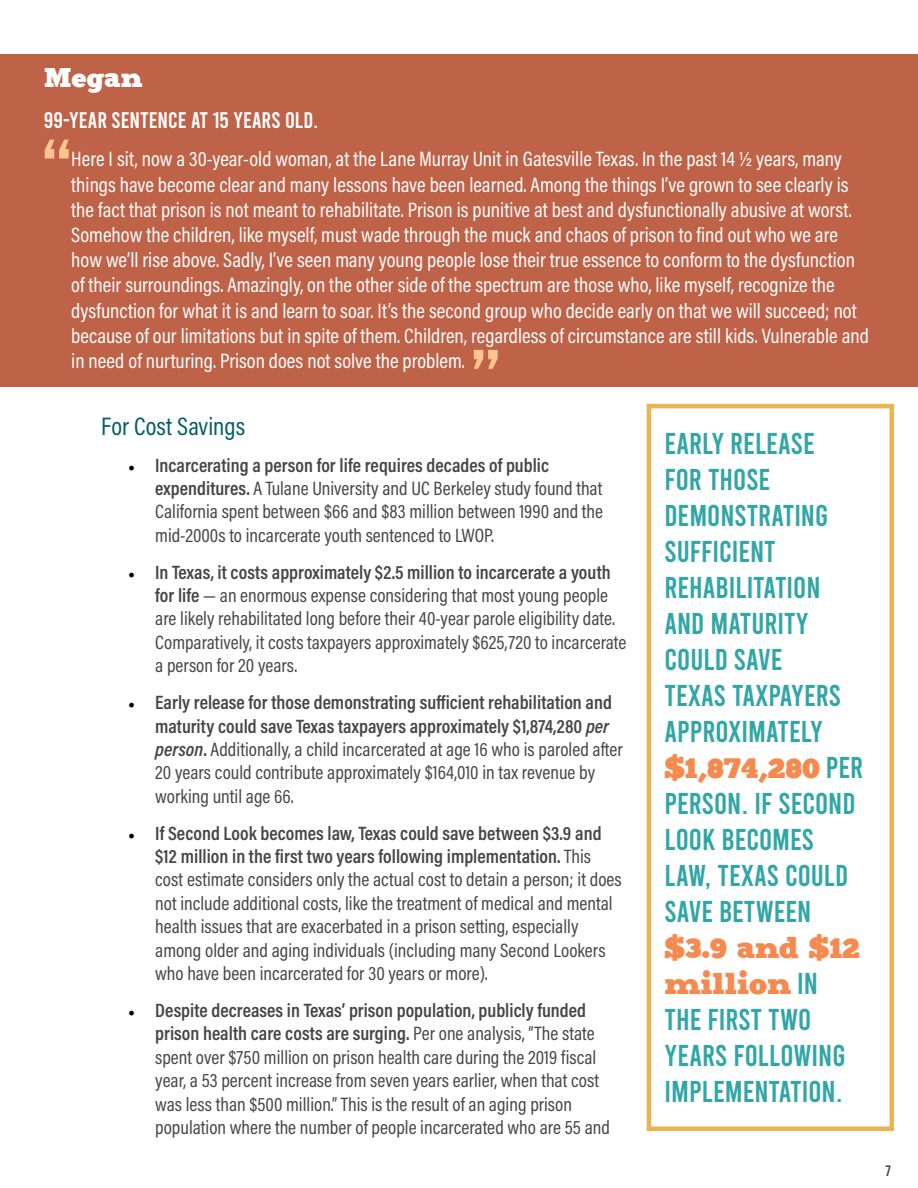
<style>
.page{position:relative;width:918px;height:1188px;background:#fff}
.page>*{position:absolute;margin:0;border:0;box-sizing:border-box;transform-origin:0 0}
.t1{font:90px "Bebas";color:#fff}
.t2{font:30px/36px "Bebas";color:#32a6a7}
.t3{font:30px/36px "Merit";color:#f68a4e}
.t4{font:27px "Merit";color:#fff}
.t5{font:25.5px "Acumin Pro Cond";color:#055e64}
.t6{font:22.5px "Bebas";color:#fff}
.t7{font:21px/25.2px "Acumin Variable Concept";letter-spacing:-.09em;color:#fff}
.t8{font:19.5px/23.4px "Acumin Variable Concept";letter-spacing:-.085em;color:#464547}
.t9{font:15px "Bebas";color:#464547}
.s1{font-family:"Minion Pro";font-size:18px;color:#000}
.s2{font-family:"Bebas";color:#32a6a7}
</style>
<div class="page">
<div style="left:0;top:54px;width:918px;height:333px;background:#be6248"></div>
<div style="left:647px;top:404px;width:247px;height:727px;border:4px solid #e8b550"></div>
<h3 class="t4" style="left:44px;top:63px;width:100px">Megan</h3>
<p class="t6" style="left:44px;top:109px;width:36px">99-YEAR</p>
<p class="t6" style="left:112px;top:109px;width:11px">SENTENCE</p>
<p class="t6" style="left:191px;top:109px;width:53px">AT 15 YEARS</p>
<p class="t6" style="left:285px;top:109px;width:35px">OLD.</p>
<p class="t7" style="left:71px;top:146px;width:802px">Here I sit, now a 30-year-old woman, at the Lane Murray Unit in Gatesville Texas. In the past 14 ½ years, many things have become clear and many lessons have been learned. Among the things I’ve grown to see clearly is the fact that prison is not meant to rehabilitate. Prison is punitive at best and dysfunctionally abusive at worst.<br>Somehow the children, like myself, must wade through the muck and chaos of prison to find out who we are how we’ll rise above. Sadly, I’ve seen many young people lose their true essence to conform to the dysfunction of their surroundings. Amazingly, on the other side of the spectrum are those who, like myself, recognize the dysfunction for what it is and learn to soar. It’s the second group who decide early on that we will succeed; not because of our limitations but in spite of them. Children, regardless of circumstance are still kids. Vulnerable and in need of nurturing. Prison does not solve the problem.</p>
<h1 class="t1" style="left:39px;top:126px;width:37px">“</h1>
<h1 class="t1" style="left:468px;top:336px;width:37px">”</h1>
<h3 class="t5" style="left:101px;top:409px;width:145px">For Cost Savings</h3>
<p class="t8" style="left:155px;top:452px;width:451px;text-indent:-27px"><span class="s1">•</span> Incarcerating a person for life requires decades of public expenditures. A Tulane University and UC Berkeley study found that California spent between $66 and $83 million between 1990 and the mid-2000s to incarcerate youth sentenced to LWOP.</p>
<p class="t8" style="left:155px;top:559px;width:475px;text-indent:-27px"><span class="s1">•</span> In Texas, it costs approximately $2.5 million to incarcerate a youth for life — an enormous expense considering that most young people are likely rehabilitated long before their 40-year parole eligibility date.<br>Comparatively, it costs taxpayers approximately $625,720 to incarcerate a person for 20 years.</p>
<p class="t8" style="left:155px;top:690px;width:470px;text-indent:-27px"><span class="s1">•</span> Early release for those demonstrating sufficient rehabilitation and maturity could save Texas taxpayers approximately $1,874,280 per person. Additionally, a child incarcerated at age 16 who is paroled after 20 years could contribute approximately $164,010 in tax revenue by working until age 66.</p>
<p class="t8" style="left:155px;top:820px;width:470px;text-indent:-27px"><span class="s1">•</span> If Second Look becomes law, Texas could save between $3.9 and $12 million in the first two years following implementation. This cost estimate considers only the actual cost to detain a person; it does not include additional costs, like the treatment of medical and mental health issues that are exacerbated in a prison setting, especially among older and aging individuals (including many Second Lookers who have been incarcerated for 30 years or more).</p>
<p class="t8" style="left:155px;top:998px;width:458px;text-indent:-27px"><span class="s1">•</span> Despite decreases in Texas’ prison population, publicly funded prison health care costs are surging. Per one analysis, “The state spent over $750 million on prison health care during the 2019 fiscal year, a 53 percent increase from seven years earlier, when that cost was less than $500 million.” This is the result of an aging prison population where the number of people incarcerated who are 55 and</p>
<h2 class="t2" style="left:664px;top:426px;width:117px">EARLY RELEASE<br>FOR THOSE<br>DEMONSTRATING<br>SUFFICIENT<br>REHABILITATION<br>AND MATURITY<br>COULD SAVE<br>TEXAS TAXPAYERS<br>APPRO</h2>
<h2 class="t2" style="left:728px;top:714px;width:95px">XIMATELY</h2>
<h2 class="t3" style="left:664px;top:751px;width:175px">$1,874,280 <span class="s2">PER</span></h2>
<h2 class="t2" style="left:664px;top:786px;width:14px">PERSON</h2>
<h2 class="t2" style="left:741px;top:786px;width:63px">. IF SECON</h2>
<h2 class="t2" style="left:842px;top:786px;width:15px">D</h2>
<h2 class="t2" style="left:664px;top:822px;width:185px">LOOK BECOMES<br>LAW, TEXAS COU LD<br>SAVE</h2>
<h2 class="t2" style="left:719px;top:894px;width:68px">BETWEEN</h2>
<h2 class="t3" style="left:664px;top:931px;width:197px">$3.9 and $12 million <span class="s2">IN</span></h2>
<h2 class="t2" style="left:664px;top:1002px;width:55px">THE FIRST</h2>
<h2 class="t2" style="left:768px;top:1002px;width:42px">TWO</h2>
<h2 class="t2" style="left:664px;top:1038px;width:14px">YEARS</h2>
<h2 class="t2" style="left:664px;top:1038px;width:159px;text-indent:69px">FOLLOWING<br>IMPLEMENTATION</h2>
<h2 class="t2" style="left:836px;top:1074px;width:9px">.</h2>
<p class="t9" style="left:885px;top:1163px;width:7px">7</p>
</div>
